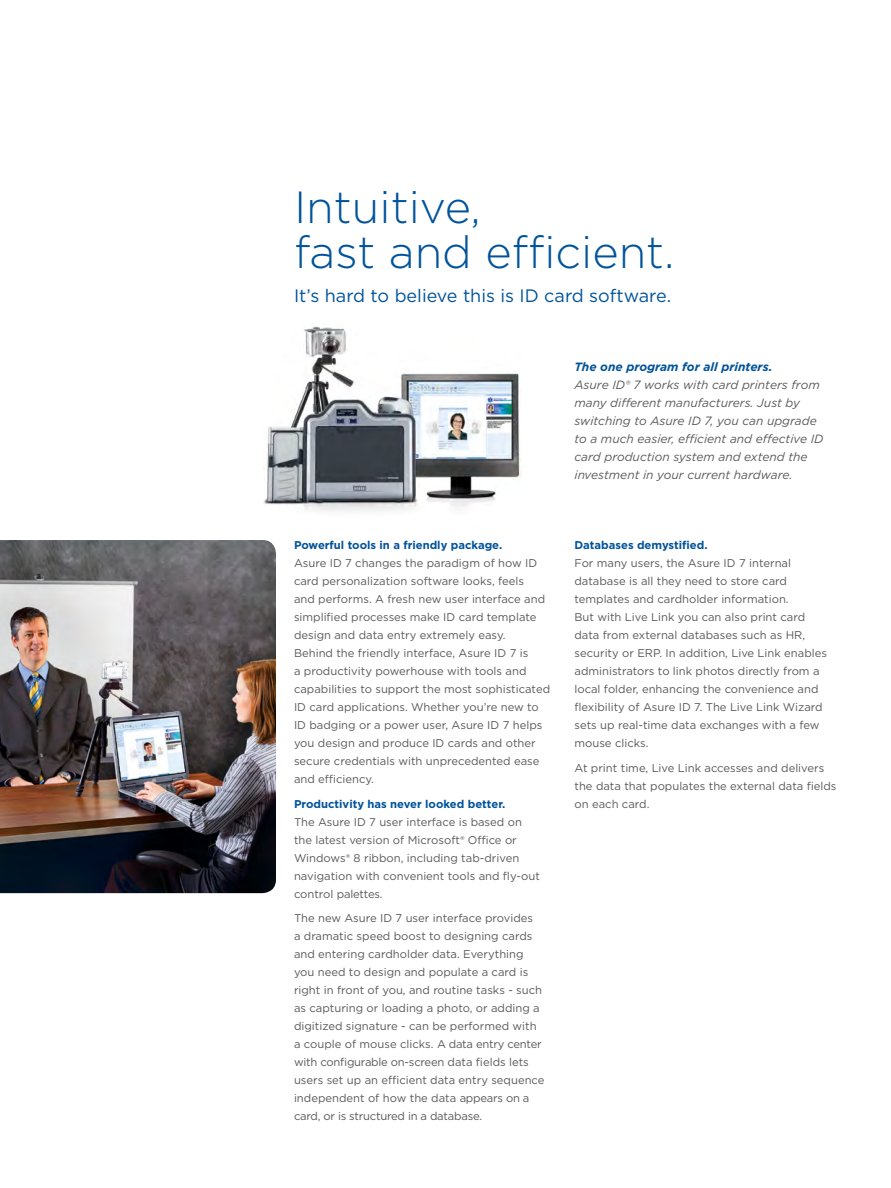
<style>
.page{position:relative;width:891px;height:1188px;background:#fff}
.page>*{position:absolute;margin:0;border:0;box-sizing:border-box;transform-origin:0 0}
.Page_Titles{font:300 45px/45px "Gotham";color:#00539b}
.Page_Title_descripto{font:18px "Gotham";color:#00539b}
.body_copy_italic{font:italic 12px/18px "Gotham";color:#58595b}
.Paragraph_Header_ita{font:italic 700 12px "Gotham";color:#00539b}
.body_copy{font:11.25px/18px "Gotham";color:#58595b}
.Paragraph_Headers{font:700 11.25px "Gotham";color:#00539b}
</style>
<div class="page">
<img style="left:264px;top:326px;width:258px;height:185px">
<img style="left:0;top:540px;width:276px;height:353px">
<p class="Page_Titles" style="left:294px;top:183px;width:382px">Intuitive,<br>fast and efficient.</p>
<p class="Page_Title_descripto" style="left:294px;top:284px;width:379px">It’s hard to believe this is ID card software.</p>
<p class="Paragraph_Headers" style="left:294px;top:538px;width:210px">Powerful tools in a friendly package.</p>
<p class="body_copy" style="left:294px;top:554px;width:258px">Asure ID 7 changes the paradigm of how ID card personalization software looks, feels<br>and performs. A fresh new user interface and simplified processes make ID card template design and data entry extremely easy.<br>Behind the friendly interface, Asure ID 7 is<br>a productivity powerhouse with tools and capabilities to support the most sophisticated ID card applications. Whether you’re new to ID badging or a power user, Asure ID 7 helps you design and produce ID cards and other secure credentials with unprecedented ease and efficiency.</p>
<p class="Paragraph_Headers" style="left:294px;top:796px;width:213px">Productivity has never looked better.</p>
<p class="body_copy" style="left:294px;top:813px;width:247px">The Asure ID 7 user interface is based on the latest version of Microsoft® Office or Windows® 8 ribbon, including tab-driven navigation with convenient tools and fly-out control palettes.</p>
<p class="body_copy" style="left:294px;top:909px;width:252px">The new Asure ID 7 user interface provides<br>a dramatic speed boost to designing cards and entering cardholder data. Everything you need to design and populate a card is right in front of you, and routine tasks - such as capturing or loading a photo, or adding a digitized signature - can be performed with a couple of mouse clicks. A data entry center with configurable on-screen data fields lets users set up an efficient data entry sequence independent of how the data appears on a card, or is structured in a database.</p>
<p class="Paragraph_Header_ita" style="left:574px;top:359px;width:200px">The one program for all printers.</p>
<p class="body_copy_italic" style="left:574px;top:376px;width:251px">Asure ID® 7 works with card printers from many different manufacturers. Just by switching to Asure ID 7, you can upgrade to a much easier, efficient and effective ID card production system and extend the investment in your current hardware.</p>
<p class="Paragraph_Headers" style="left:574px;top:538px;width:135px">Databases demystified.</p>
<p class="body_copy" style="left:574px;top:554px;width:254px">For many users, the Asure ID 7 internal database is all they need to store card templates and cardholder information.<br>But with Live Link you can also print card data from external databases such as HR, security or ERP. In addition, Live Link enables administrators to link photos directly from a local folder, enhancing the convenience and flexibility of Asure ID 7. The Live Link Wizard sets up real-time data exchanges with a few mouse clicks.</p>
<p class="body_copy" style="left:574px;top:759px;width:264px">At print time, Live Link accesses and delivers the data that populates the external data fields on each card.</p>
</div>
